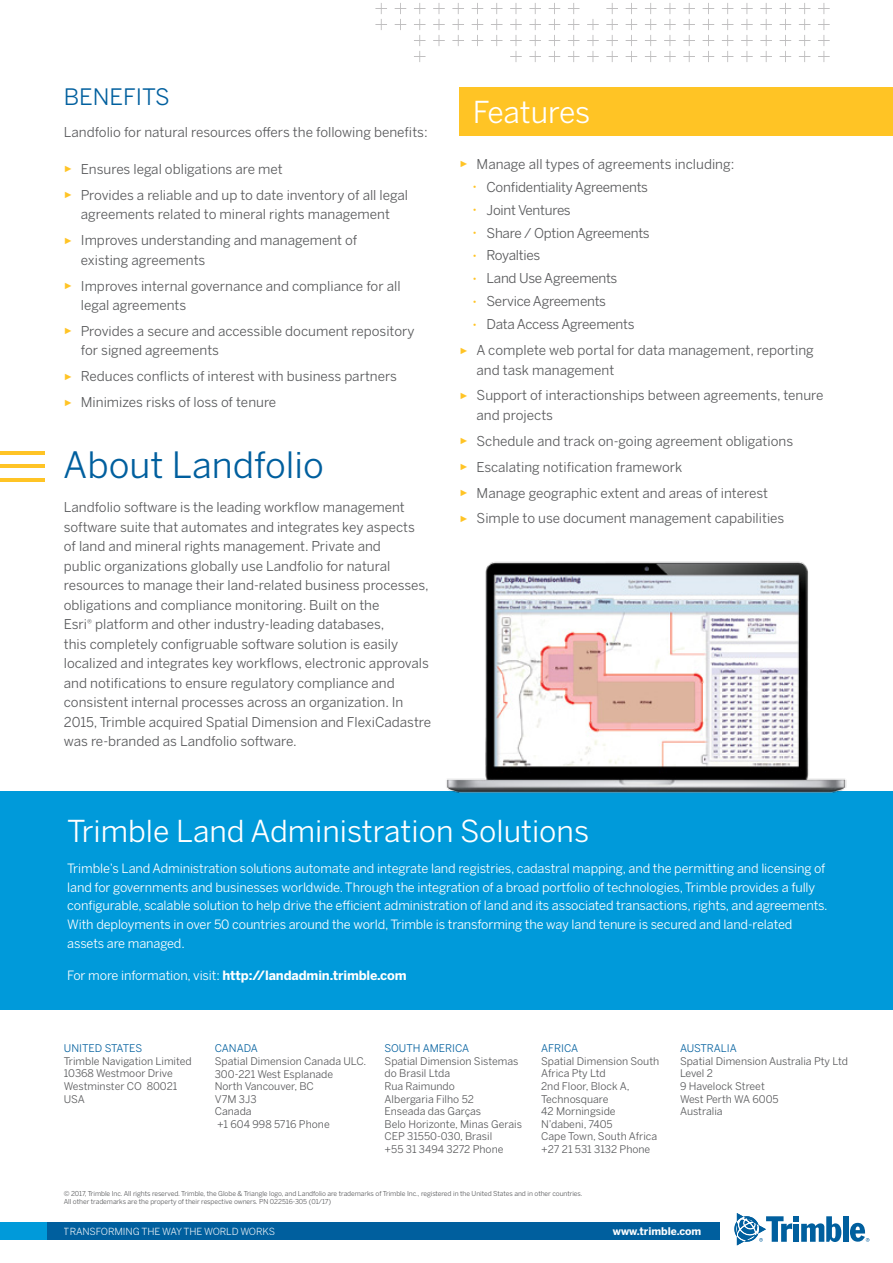
<style>
.page{position:relative;width:893px;height:1263px;background:#fff}
.page>*{position:absolute;margin:0;border:0;box-sizing:border-box;transform-origin:0 0}
.t1{font:36px "Benton Sans";color:#005f9e}
.t2{font:30px "Benton Sans";color:#fff}
.t3{font:22.5px "Benton Sans";color:#005f9e}
.t4{font:13.5px/26px "Benton Sans";color:#58595b}
.t5{font:13.5px "Benton Sans";letter-spacing:-.02em;color:#58595b}
.t6{font:13.5px "Benton Sans";letter-spacing:-.025em;color:#58595b}
.t7{font:12.75px/18.8px "Benton Sans";letter-spacing:-.01em;color:#fff}
.t8{font:700 12.75px "Benton Sans";letter-spacing:-.01em;color:#fff}
.t9{font:10.5px/12.6px "Benton Sans";color:#58595b}
.t10{font:10.5px "Benton Sans";color:#005f9e}
.t11{font:700 10.5px "Benton Sans";color:#fff}
.t12{font:9.75px "Benton Sans";letter-spacing:-.01em;color:#fff}
.t13{font:6.75px/8.2px "Benton Sans";letter-spacing:-.01em;color:#58595b}
.s1{font-family:"Arial";font-size:9px;color:#ffc425}
.s2{font-weight:400}
</style>
<div class="page">
<svg style="left:375px;top:3px;width:455px;height:59px"></svg>
<div style="left:843px;top:1216px;width:5px;height:26px;background:#005f9e"></div>
<svg style="left:734px;top:1213px;width:107px;height:32px"></svg>
<svg style="left:850px;top:1223px;width:19px;height:19px"></svg>
<div style="left:0;top:1222px;width:720px;height:17px;background:#009ada"></div>
<div style="left:47px;top:1222px;width:673px;height:17px;background:#005f9e"></div>
<div style="left:459px;top:87px;width:434px;height:49px;background:#ffc425"></div>
<hr style="left:0;top:451px;width:44px;height:4px;background:#ffc425">
<hr style="left:0;top:464px;width:44px;height:4px;background:#ffc425">
<hr style="left:0;top:478px;width:44px;height:3px;background:#ffc425">
<div style="left:0;top:791px;width:893px;height:219px;background:#009ada"></div>
<img style="left:446px;top:561px;width:401px;height:232px">
<h3 class="t3" style="left:64px;top:83px;width:107px">BENEFITS</h3>
<p class="t4" style="left:64px;top:119px;width:365px">Landfolio for natural resources offers the following benefits:</p>
<p class="t4" style="left:64px;top:156px;width:346px"><span class="s1">►</span> Ensures legal obligations are met<br><span class="s1">►</span> Provides a reliable and up to date inventory of all legal</p>
<p class="t4" style="left:64px;top:201px;width:328px;text-indent:17px">agreements related to mineral rights management <span class="s1">►</span> Improves understanding and management of</p>
<p class="t4" style="left:64px;top:247px;width:338px;text-indent:17px">existing agreements<br><span class="s1">►</span> Improves internal governance and compliance for all</p>
<p class="t4" style="left:64px;top:292px;width:352px;text-indent:17px">legal agreements<br><span class="s1">►</span> Provides a secure and accessible document repository</p>
<p class="t4" style="left:64px;top:338px;width:335px;text-indent:17px">for signed agreements<br><span class="s1">►</span> Reduces conflicts of interest with business partners <span class="s1">►</span> Minimizes risks of loss of tenure</p>
<h1 class="t1" style="left:63px;top:443px;width:262px">About Landfolio</h1>
<p class="t4" style="left:64px;top:498px;width:369px;line-height:19.5px">Landfolio software is the leading workflow management software suite that automates and integrates key aspects<br>of land and mineral rights management. Private and<br>public organizations globally use Landfolio for natural resources to manage their land‑related business processes, obligations and compliance monitoring. Built on the<br>Esri<sup>®</sup> platform and other industry‑leading databases,<br>this completely configruable software solution is easily localized and integrates key workflows, electronic approvals and notifications to ensure regulatory compliance and consistent internal processes across an organization. In 2015, Trimble acquired Spatial Dimension and FlexiCadastre was re-branded as Landfolio software.</p>
<h2 class="t2" style="left:473px;top:95px;width:119px">Features</h2>
<p class="t4" style="left:460px;top:151px;width:276px"><span class="s1">►</span> Manage all types of agreements including:</p>
<p class="t5" style="left:473px;top:179px;width:176px"><span class="s1">•</span> Confidentiality Agreements</p>
<p class="t5" style="left:473px;top:202px;width:99px"><span class="s1">•</span> Joint Ventures</p>
<p class="t5" style="left:473px;top:225px;width:178px"><span class="s1">•</span> Share / Option Agreements</p>
<p class="t6" style="left:473px;top:247px;width:69px"><span class="s1">•</span> Royalties</p>
<p class="t5" style="left:473px;top:270px;width:146px"><span class="s1">•</span> Land Use Agreements</p>
<p class="t5" style="left:473px;top:293px;width:135px"><span class="s1">•</span> Service Agreements</p>
<p class="t4" style="left:460px;top:311px;width:356px;text-indent:14px"><span class="s1">•</span> Data Access Agreements<br><span class="s1">►</span> A complete web portal for data management, reporting</p>
<p class="t4" style="left:460px;top:357px;width:366px;text-indent:17px">and task management<br><span class="s1">►</span> Support of interactionships between agreements, tenure</p>
<p class="t4" style="left:460px;top:402px;width:335px;text-indent:17px">and projects<br><span class="s1">►</span> Schedule and track on-going agreement obligations <span class="s1">►</span> Escalating notification framework<br><span class="s1">►</span> Manage geographic extent and areas of interest<br><span class="s1">►</span> Simple to use document management capabilities</p>
<h2 class="t2" style="left:67px;top:813px;width:523px">Trimble Land Administration Solutions</h2>
<p class="t7" style="left:67px;top:859px;width:762px">Trimble’s Land Administration solutions automate and integrate land registries, cadastral mapping, and the permitting and licensing of land for governments and businesses worldwide. Through the integration of a broad portfolio of technologies, Trimble provides a fully configurable, scalable solution to help drive the efficient administration of land and its associated transactions, rights, and agreements.<br>With deployments in over 50 countries around the world, Trimble is transforming the way land tenure is secured and land-related assets are managed.</p>
<p class="t8" style="left:67px;top:967px;width:341px"><span class="s2">For more information, visit:</span> http://landadmin.trimble.com</p>
<p class="t10" style="left:64px;top:1042px;width:80px">UNITED STATES</p>
<p class="t9" style="left:64px;top:1054px;width:129px">Trimble Navigation Limited<br>10368 Westmoor Drive<br>Westminster CO 80021<br>USA</p>
<p class="t10" style="left:215px;top:1042px;width:45px">CANADA</p>
<p class="t9" style="left:215px;top:1055px;width:153px">Spatial Dimension Canada ULC.<br>300-221 West Esplanade<br>North Vancouver, BC<br>V7M 3J3<br>Canada<br>+1 604 998 5716 Phone</p>
<p class="t10" style="left:385px;top:1042px;width:86px">SOUTH AMERICA</p>
<p class="t9" style="left:385px;top:1054px;width:139px">Spatial Dimension Sistemas do Brasil Ltda<br>Rua Raimundo<br>Albergaria Filho 52<br>Enseada das Garças<br>Belo Horizonte, Minas Gerais<br>CEP 31550-030, Brasil<br>+55 31 3494 3272 Phone</p>
<p class="t10" style="left:541px;top:1042px;width:39px">AFRICA</p>
<p class="t9" style="left:541px;top:1054px;width:120px">Spatial Dimension South<br>Africa Pty Ltd<br>2nd Floor, Block A,<br>Technosquare<br>42 Morningside<br>N’dabeni, 7405<br>Cape Town, South Africa +27 21 531 3132 Phone</p>
<p class="t13" style="left:64px;top:1189px;width:520px">© 2017, Trimble Inc. All rights reserved. Trimble, the Globe &amp; Triangle logo, and Landfolio are trademarks of Trimble Inc., registered in the United States and in other countries.<br>All other trademarks are the property of their respective owners. PN 022516-305 (01/17)</p>
<p class="t10" style="left:680px;top:1042px;width:58px">AUSTRALIA</p>
<p class="t9" style="left:680px;top:1054px;width:170px">Spatial Dimension Australia Pty Ltd<br>Level 2<br>9 Havelock Street<br>West Perth WA 6005<br>Australia</p>
<p class="t12" style="left:64px;top:1225px;width:213px">TRANSFORMING THE WAY THE WORLD WORKS</p>
<p class="t11" style="left:609px;top:1224px;width:90px">www.trimble.com</p>
<p class="t11" style="left:613px;top:1224px;width:90px">www.trimble.com</p>
</div>
